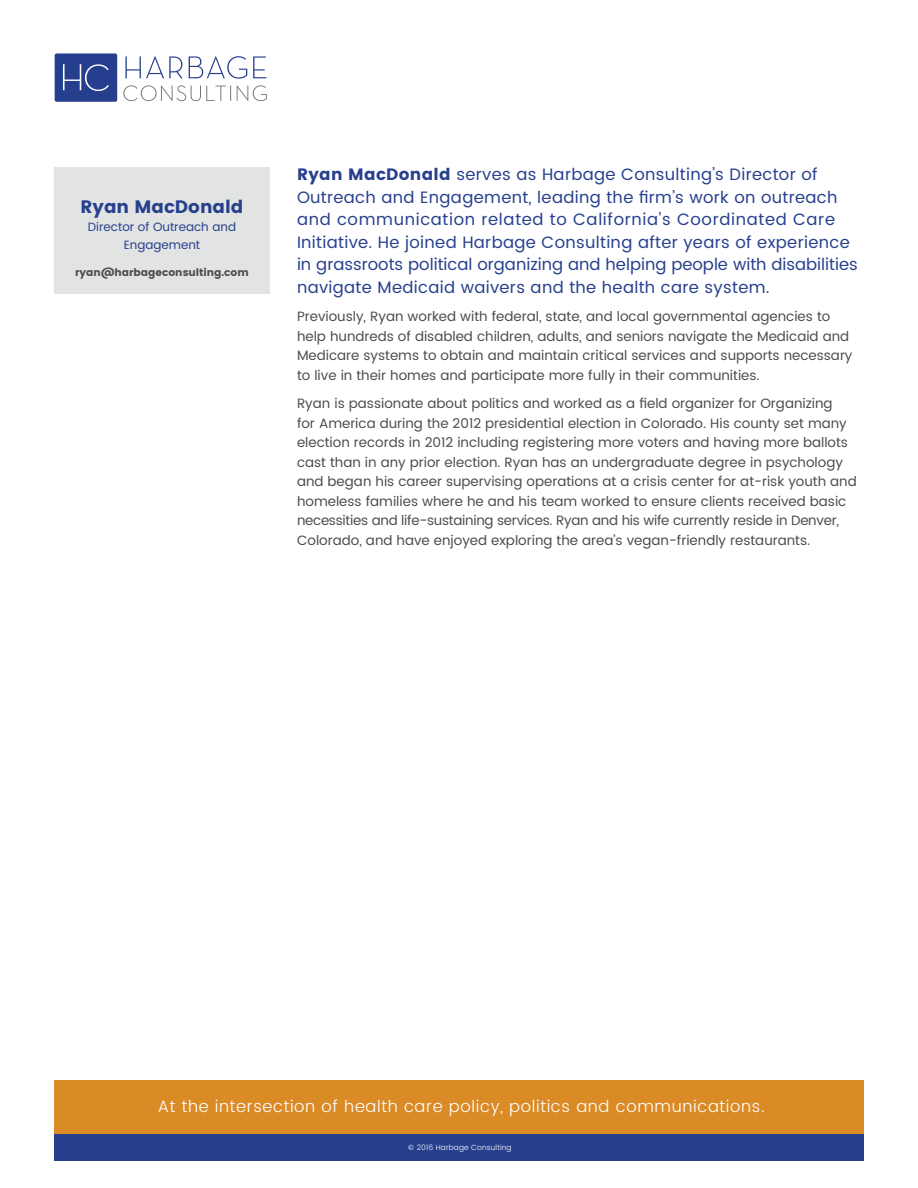
<style>
.page{position:relative;width:918px;height:1188px;background:#fff}
.page>*{position:absolute;margin:0;border:0;box-sizing:border-box;transform-origin:0 0}
.t1{font:18px "Poppins";color:#27408e}
.t2{font:16.5px/22.5px "Poppins";letter-spacing:.02em;color:#27408e}
.t3{font:300 16.5px "Poppins";letter-spacing:.04em;color:#fff}
.t4{font:13.5px/19.5px "Poppins";color:#4b4c4c}
.t5{font:12px/18px "Poppins";color:#27408e;text-align:center}
.t6{font:10.5px "Poppins";color:#4b4c4c}
.t7{font:300 7.5px "Poppins";letter-spacing:.02em;color:#fff}
.s1{font-style:inherit}
</style>
<div class="page">
<div style="left:54px;top:1134px;width:810px;height:27px;background:#27408e"></div>
<div style="left:54px;top:1080px;width:810px;height:54px;background:#db8b26"></div>
<div style="left:54px;top:167px;width:216px;height:127px;background:#e2e3e3"></div>
<svg style="left:123px;top:85px;width:144px;height:16px"></svg>
<svg style="left:125px;top:56px;width:141px;height:23px"></svg>
<div style="left:55px;top:53px;width:62px;height:49px;background:#253f8e;border-radius:2px"></div>
<svg style="left:63px;top:64px;width:46px;height:27px"></svg>
<p class="t1" style="left:80px;top:197px;width:165px">Ryan MacDonald</p>
<p class="t5" style="left:88px;top:218px;width:150px">Director of Outreach and<br>Engagement</p>
<p class="t6" style="left:75px;top:267px;width:175px">ryan@harbageconsulting.com</p>
<p class="t2" style="left:297px;top:164px;width:562px"><span class="s1">Ryan MacDonald</span> serves as Harbage Consulting’s Director of Outreach and Engagement, leading the firm’s work on outreach and communication related to California’s Coordinated Care Initiative. He joined Harbage Consulting after years of experience in grassroots political organizing and helping people with disabilities navigate Medicaid waivers and the health care system.</p>
<p class="t4" style="left:297px;top:307px;width:557px">Previously, Ryan worked with federal, state, and local governmental agencies to help hundreds of disabled children, adults, and seniors navigate the Medicaid and Medicare systems to obtain and maintain critical services and supports necessary to live in their homes and participate more fully in their communities.</p>
<p class="t4" style="left:297px;top:394px;width:561px">Ryan is passionate about politics and worked as a field organizer for Organizing<br>for America during the 2012 presidential election in Colorado. His county set many election records in 2012 including registering more voters and having more ballots cast than in any prior election. Ryan has an undergraduate degree in psychology and began his career supervising operations at a crisis center for at-risk youth and homeless families where he and his team worked to ensure clients received basic necessities and life-sustaining services. Ryan and his wife currently reside in Denver, Colorado, and have enjoyed exploring the area’s vegan-friendly restaurants.</p>
<p class="t3" style="left:158px;top:1094px;width:608px">At the intersection of health care policy, politics and communications.</p>
<p class="t7" style="left:408px;top:1142px;width:105px">© 2016 Harbage Consulting</p>
</div>
